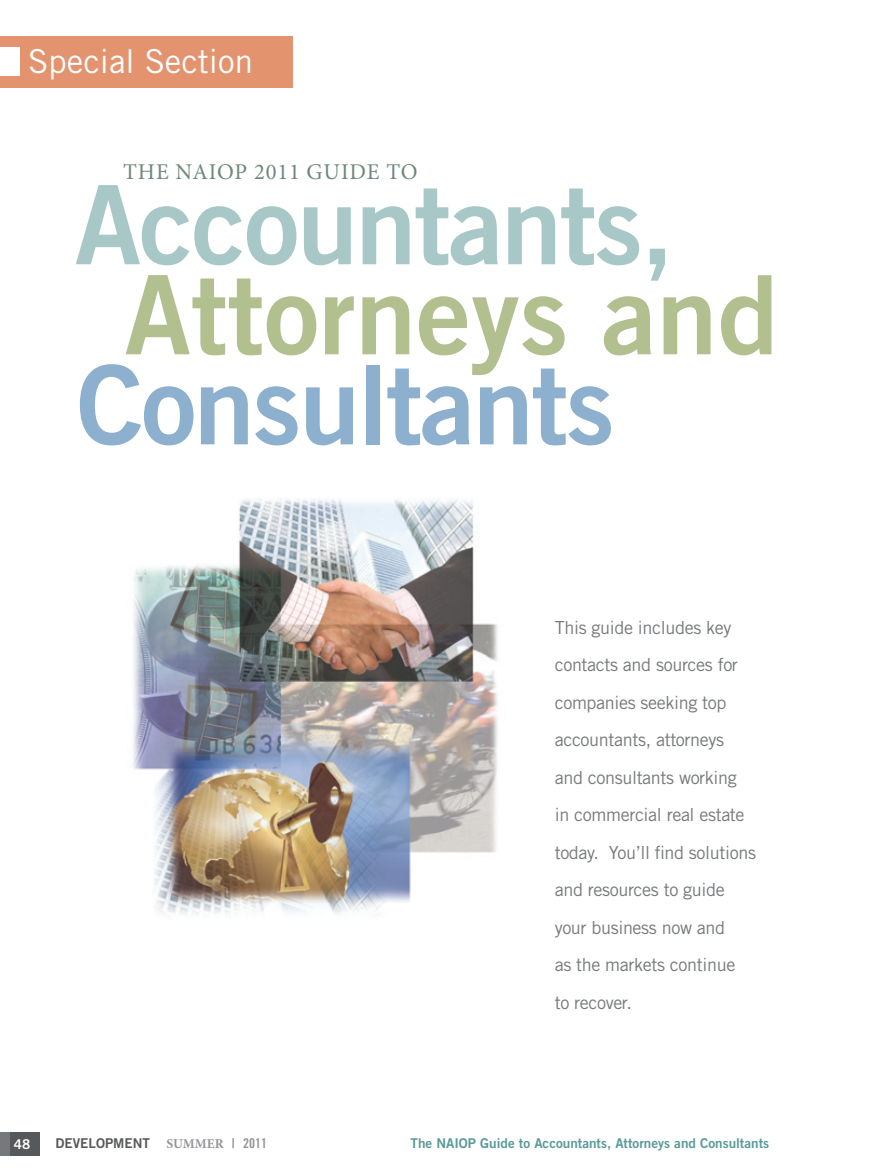
<style>
.page{position:relative;width:878px;height:1175px;background:#fff}
.page>*{position:absolute;margin:0;border:0;box-sizing:border-box;transform-origin:0 0}
.FeatHead1{font:109.5px/90px "Trade Gothic LT Std Bd 2";letter-spacing:-.01em;color:#b2bf8e}
.FeatHead1-2{font:109.5px "Trade Gothic LT Std Bd 2";letter-spacing:-.02em;color:#a8c8c7}
.t1{font:33px "Trade Gothic LT Std";color:#fff}
.FeatHead3{font:22.5px "Minion Pro";letter-spacing:.04em;color:#6e8878}
.BodyTextSmall{font:18px/37.5px "Trade Gothic LT Std";letter-spacing:-.02em;color:#76787b}
.CapConText{font:13.5px "Trade Gothic LT Std Bd 2";color:#599a98}
.t2{font:13.5px "Trade Gothic LT Std Bd 2";color:#57585a}
.t3{font:13.5px "Trade Gothic Bold Two";color:#fff}
.s1{color:#8cb0ce}
.s2{font-family:"Minion Pro";font-weight:700;color:#939598}
.s3{color:#939598}
.s4{font-family:"Trade Gothic LT Std Bd Cn 20";color:#939598}
</style>
<div class="page">
<div style="left:0;top:1132px;width:39px;height:23px;background:#57585a"></div>
<div style="left:0;top:1132px;width:9px;height:23px;background:#76787b"></div>
<img style="left:133px;top:499px;width:365px;height:416px">
<div style="left:0;top:36px;width:292px;height:51px;background:#e4936f"></div>
<div style="left:0;top:47px;width:20px;height:29px;background:#fff"></div>
<p class="t1" style="left:28px;top:41px;width:226px">Special Section</p>
<p class="FeatHead3" style="left:123px;top:158px;width:296px">THE NAIOP 2011 GUIDE TO</p>
<p class="FeatHead1-2" style="left:74px;top:157px;width:601px">Accountants,</p>
<p class="FeatHead1" style="left:77px;top:268px;width:703px;text-indent:48px">Attorneys and<br><span class="s1">Consultants</span></p>
<p class="BodyTextSmall" style="left:554px;top:608px;width:203px">This guide includes key contacts and sources for companies seeking top accountants, attorneys and consultants working in commercial real estate today. You’ll find solutions and resources to guide your business now and<br>as the markets continue<br>to recover.</p>
<p class="t3" style="left:14px;top:1135px;width:18px">48</p>
<p class="t2" style="left:56px;top:1134px;width:213px">DEVELOPMENT <span class="s2">SUMMER</span> <span class="s3">|</span> <span class="s4">2011</span></p>
<p class="CapConText" style="left:410px;top:1134px;width:360px">The NAIOP Guide to Accountants, Attorneys and Consultants</p>
</div>
